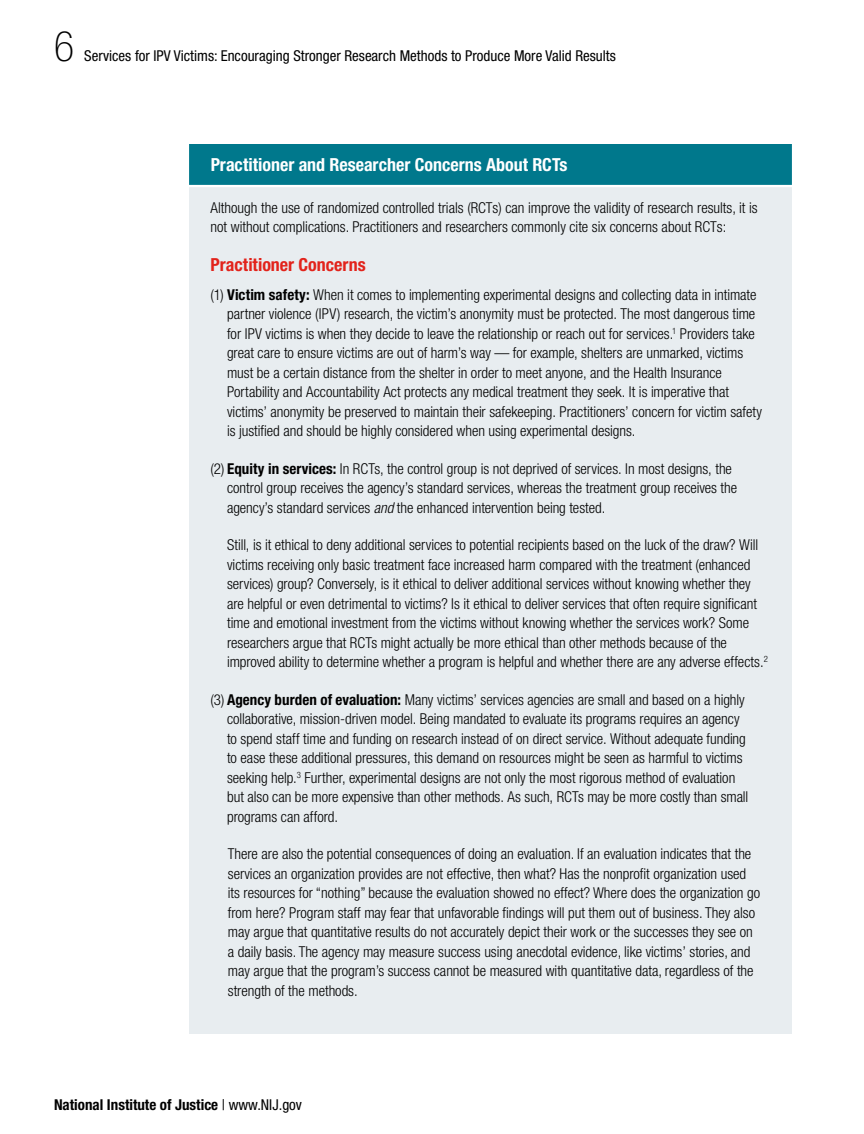
<style>
.page{position:relative;width:864px;height:1134px;background:#fff}
.page>*{position:absolute;margin:0;border:0;box-sizing:border-box;transform-origin:0 0}
.Folio_Left{font:100 condensed 42px "Helvetica Neue LT Std";color:#000}
.t1{font:700 condensed 18px "Helvetica Neue LT Std";color:#fff}
.t2{font:700 condensed 18px "Helvetica Neue LT Std";color:#e2231b}
.Number_bullets_sideb{font:300 condensed 15px/19.5px "Helvetica Neue LT Std";letter-spacing:-.005em;color:#000}
.Body{font:300 condensed 15px/19.5px "Helvetica Neue LT Std";color:#000}
.Folio_Left-2{font:condensed 15px "Helvetica Neue LT Std";color:#000}
.t3{font:700 condensed 15px "Helvetica Neue LT Std";color:#000}
.s1{font-weight:700}
.s2{font-style:italic}
.s3{font-weight:400}
</style>
<div class="page">
<div style="left:189px;top:143px;width:603px;height:891px;background:#e8edf0"></div>
<svg style="left:189px;top:143px;width:603px;height:44px;background:#128194"></svg>
<p class="Folio_Left" style="left:54px;top:23px;width:22px">6</p>
<p class="Folio_Left-2" style="left:84px;top:48px;width:533px">Services for IPV Victims: Encouraging Stronger Research Methods to Produce More Valid Results</p>
<h2 class="t1" style="left:211px;top:154px;width:358px">Practitioner and Researcher Concerns About RCTs</h2>
<p class="Body" style="left:211px;top:197px;width:549px">Although the use of randomized controlled trials (RCTs) can improve the validity of research results, it is not without complications. Practitioners and researchers commonly cite six concerns about RCTs:</p>
<h2 class="t2" style="left:211px;top:254px;width:157px">Practitioner Concerns</h2>
<p class="Number_bullets_sideb" style="left:227px;top:284px;width:536px;text-indent:-16px">(1) <span class="s1">Victim safety:</span> When it comes to implementing experimental designs and collecting data in intimate partner violence (IPV) research, the victim’s anonymity must be protected. The most dangerous time for IPV victims is when they decide to leave the relationship or reach out for services.<sup>1</sup> Providers take great care to ensure victims are out of harm’s way — for example, shelters are unmarked, victims must be a certain distance from the shelter in order to meet anyone, and the Health Insurance Portability and Accountability Act protects any medical treatment they seek. It is imperative that victims’ anonymity be preserved to maintain their safekeeping. Practitioners’ concern for victim safety is justified and should be highly considered when using experimental designs.</p>
<p class="Number_bullets_sideb" style="left:227px;top:458px;width:512px;text-indent:-16px">(2) <span class="s1">Equity in services:</span> In RCTs, the control group is not deprived of services. In most designs, the control group receives the agency’s standard services, whereas the treatment group receives the agency’s standard services <span class="s2">and</span> the enhanced intervention being tested.</p>
<p class="Number_bullets_sideb" style="left:227px;top:535px;width:542px">Still, is it ethical to deny additional services to potential recipients based on the luck of the draw? Will victims receiving only basic treatment face increased harm compared with the treatment (enhanced services) group? Conversely, is it ethical to deliver additional services without knowing whether they are helpful or even detrimental to victims? Is it ethical to deliver services that often require significant time and emotional investment from the victims without knowing whether the services work? Some researchers argue that RCTs might actually be more ethical than other methods because of the improved ability to determine whether a program is helpful and whether there are any adverse effects.<sup>2</sup></p>
<p class="Number_bullets_sideb" style="left:227px;top:689px;width:523px;text-indent:-16px">(3) <span class="s1">Agency burden of evaluation:</span> Many victims’ services agencies are small and based on a highly collaborative, mission-driven model. Being mandated to evaluate its programs requires an agency to spend staff time and funding on research instead of on direct service. Without adequate funding to ease these additional pressures, this demand on resources might be seen as harmful to victims seeking help.<sup>3</sup> Further, experimental designs are not only the most rigorous method of evaluation but also can be more expensive than other methods. As such, RCTs may be more costly than small programs can afford.</p>
<p class="Body" style="left:228px;top:844px;width:534px">There are also the potential consequences of doing an evaluation. If an evaluation indicates that the services an organization provides are not effective, then what? Has the nonprofit organization used its resources for “nothing” because the evaluation showed no effect? Where does the organization go from here? Program staff may fear that unfavorable findings will put them out of business. They also may argue that quantitative results do not accurately depict their work or the successes they see on a daily basis. The agency may measure success using anecdotal evidence, like victims’ stories, and may argue that the program’s success cannot be measured with quantitative data, regardless of the strength of the methods.</p>
<p class="t3" style="left:54px;top:1095px;width:250px">National Institute of Justice <span class="s3">| www.NIJ.gov</span></p>
</div>
